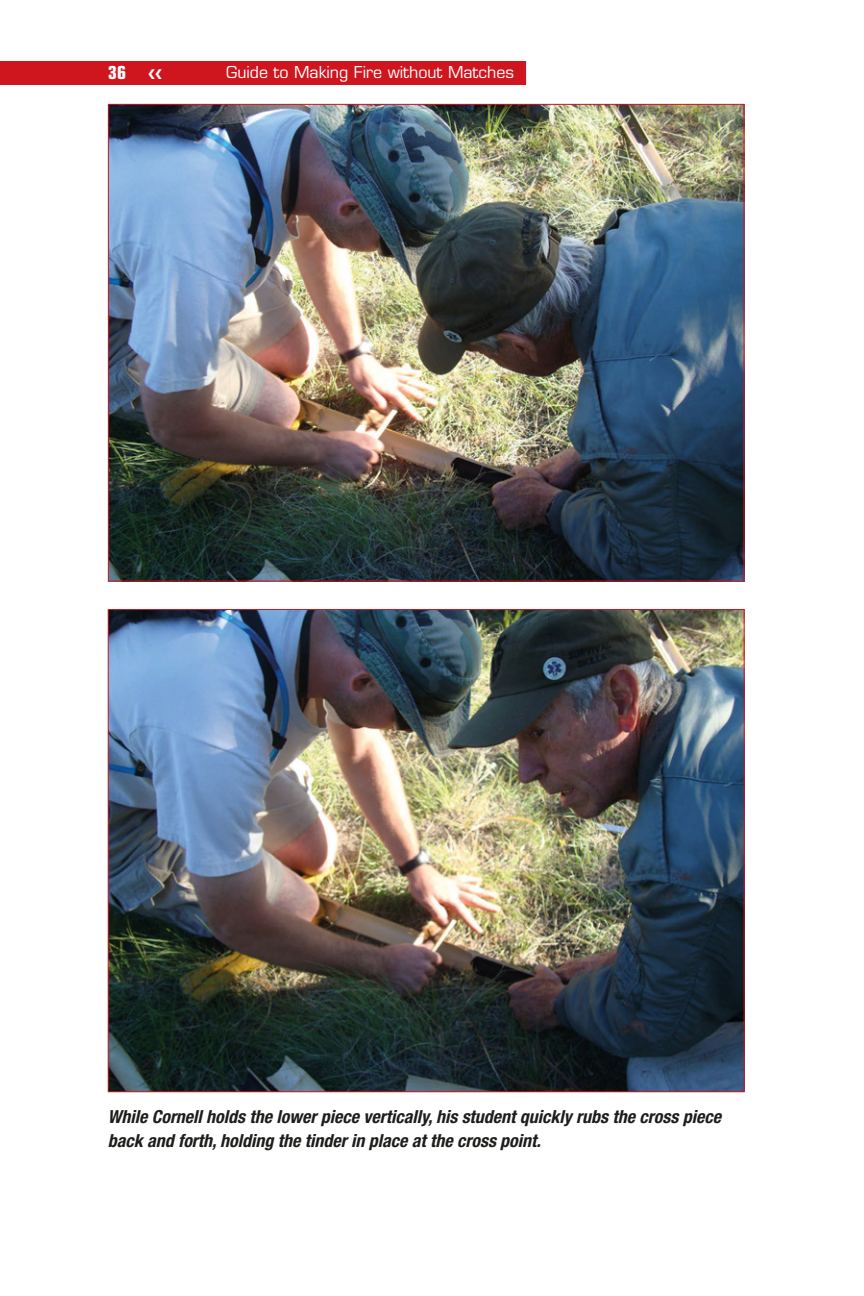
<style>
.page{position:relative;width:864px;height:1296px;background:#fff}
.page>*{position:absolute;margin:0;border:0;box-sizing:border-box;transform-origin:0 0}
.t1{font:italic 700 condensed 18px/24px "Helvetica Neue LT Std";color:#1d1d1b}
.t2{font:700 condensed 18px "Eurostile LT Std";color:#fff}
.t3{font:16px "Eurostile LT Std";color:#fff}
</style>
<div class="page">
<div style="left:0;top:61px;width:526px;height:24px;background:#cf151e"></div>
<img style="left:110px;top:106px;width:633px;height:474px">
<img style="left:110px;top:611px;width:633px;height:479px">
<p class="t2" style="left:108px;top:62px;width:56px">36 ❮❮</p>
<p class="t3" style="left:226px;top:63px;width:289px">Guide to Making Fire without Matches</p>
<p class="t1" style="left:108px;top:1105px;width:615px">While Cornell holds the lower piece vertically, his student quickly rubs the cross piece back and forth, holding the tinder in place at the cross point.</p>
</div>
